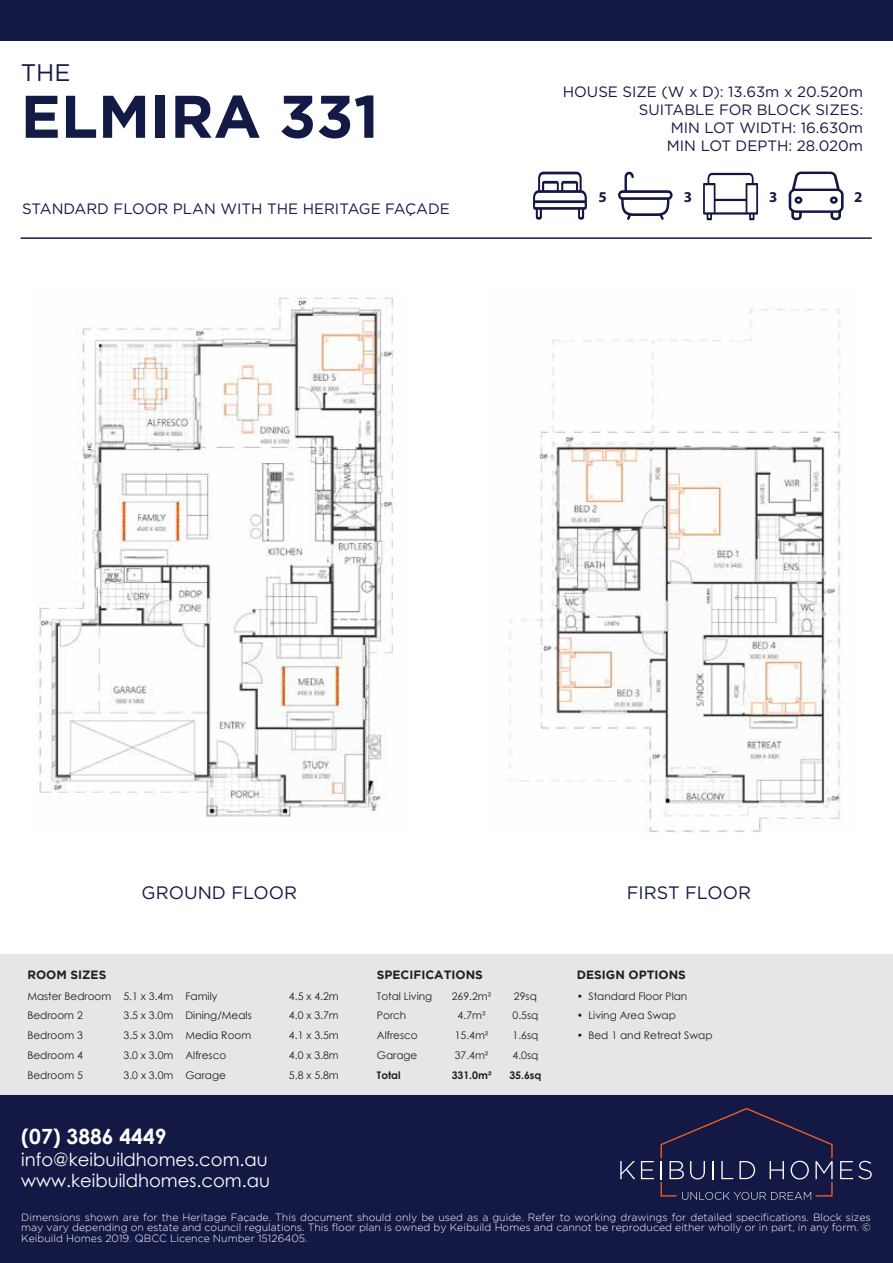
<style>
.page{position:relative;width:893px;height:1263px;background:#fff}
.page>*{position:absolute;margin:0;border:0;box-sizing:border-box;transform-origin:0 0}
.t1{font:700 60px "Gotham";color:#131a45}
.t2{font:24px "Gotham";color:#131a45}
.t3{font:700 21px "Century Gothic";color:#fff}
.t4{font:18px/21.6px "Century Gothic";color:#fff}
.t5{font:18px "Gotham";color:#131a45}
.t6{font:15px/18px "Gotham";color:#131a45;text-align:right}
.t7{font:700 15px "Myriad Pro";color:#131a45}
.t8{font:700 12px "Gotham";color:#231f20}
.t9{font:300 10.5px/10.5px "Gotham";color:#fff;text-align:justify}
.t10{font:10.5px "Century Gothic";color:#231f20}
.t11{font:700 10.5px "Century Gothic";color:#231f20}
</style>
<div class="page">
<div style="left:0;top:1094px;width:893px;height:169px;background:#131844"></div>
<div style="left:0;top:954px;width:893px;height:140px;background:#e6e6e6"></div>
<svg style="left:533px;top:172px;width:54px;height:48px"></svg>
<svg style="left:618px;top:172px;width:55px;height:48px"></svg>
<svg style="left:703px;top:173px;width:55px;height:47px"></svg>
<svg style="left:789px;top:172px;width:55px;height:48px"></svg>
<div style="left:0;top:0;width:893px;height:40px;background:#131a45"></div>
<hr style="left:21px;top:237px;width:851px;height:2px;background:#131a45">
<svg style="left:840px;top:1161px;width:32px;height:18px"></svg>
<svg style="left:641px;top:1161px;width:13px;height:18px"></svg>
<svg style="left:620px;top:1161px;width:15px;height:18px"></svg>
<svg style="left:660px;top:1108px;width:173px;height:92px"></svg>
<img style="left:38px;top:297px;width:357px;height:520px">
<img style="left:509px;top:308px;width:332px;height:524px">
<h2 class="t2" style="left:21px;top:57px;width:51px">THE</h2>
<h1 class="t1" style="left:21px;top:82px;width:360px">ELMIRA 331</h1>
<h3 class="t6" style="left:22px;top:199px;width:429px">STANDARD FLOOR PLAN WITH THE HERITAGE FAÇADE</h3>
<h3 class="t6" style="left:563px;top:82px;width:302px">HOUSE SIZE (W x D): 13.63m x 20.520m<br>SUITABLE FOR BLOCK SIZES:<br>MIN LOT WIDTH: 16.630m<br>MIN LOT DEPTH: 28.020m</h3>
<h3 class="t7" style="left:599px;top:187px;width:10px">5</h3>
<h3 class="t7" style="left:684px;top:187px;width:10px">3</h3>
<h3 class="t7" style="left:769px;top:187px;width:10px">3</h3>
<h3 class="t7" style="left:854px;top:187px;width:10px">2</h3>
<h3 class="t5" style="left:142px;top:881px;width:157px">GROUND FLOOR</h3>
<h3 class="t5" style="left:627px;top:881px;width:126px">FIRST FLOOR</h3>
<p class="t8" style="left:27px;top:967px;width:81px">ROOM SIZES</p>
<p class="t8" style="left:377px;top:967px;width:108px">SPECIFICATIONS</p>
<p class="t8" style="left:577px;top:967px;width:111px">DESIGN OPTIONS</p>
<p class="t10" style="left:27px;top:988px;width:192px">Master Bedroom 5.1 x 3.4m Family</p>
<p class="t10" style="left:289px;top:988px;width:51px">4.5 x 4.2m</p>
<p class="t10" style="left:377px;top:988px;width:57px">Total Living</p>
<p class="t10" style="left:452px;top:988px;width:41px">269.2m²</p>
<p class="t10" style="left:514px;top:988px;width:24px">29sq</p>
<p class="t10" style="left:577px;top:988px;width:112px">• Standard Floor Plan</p>
<p class="t10" style="left:27px;top:1008px;width:57px">Bedroom 2</p>
<p class="t10" style="left:124px;top:1008px;width:130px">3.5 x 3.0m Dining/Meals</p>
<p class="t10" style="left:289px;top:1008px;width:51px">4.0 x 3.7m</p>
<p class="t10" style="left:377px;top:1008px;width:31px">Porch</p>
<p class="t10" style="left:458px;top:1008px;width:29px">4.7m²</p>
<p class="t10" style="left:512px;top:1008px;width:27px">0.5sq</p>
<p class="t10" style="left:577px;top:1008px;width:100px">• Living Area Swap</p>
<p class="t10" style="left:27px;top:1028px;width:57px">Bedroom 3</p>
<p class="t10" style="left:124px;top:1028px;width:129px">3.5 x 3.0m Media Room</p>
<p class="t10" style="left:289px;top:1028px;width:51px">4.1 x 3.5m</p>
<p class="t10" style="left:377px;top:1028px;width:42px">Alfresco</p>
<p class="t10" style="left:455px;top:1028px;width:35px">15.4m²</p>
<p class="t10" style="left:512px;top:1028px;width:27px">1.6sq</p>
<p class="t10" style="left:577px;top:1028px;width:137px">• Bed 1 and Retreat Swap</p>
<p class="t10" style="left:27px;top:1048px;width:57px">Bedroom 4</p>
<p class="t10" style="left:124px;top:1048px;width:104px">3.0 x 3.0m Alfresco</p>
<p class="t10" style="left:289px;top:1048px;width:51px">4.0 x 3.8m</p>
<p class="t10" style="left:377px;top:1048px;width:42px">Garage</p>
<p class="t10" style="left:455px;top:1048px;width:35px">37.4m²</p>
<p class="t10" style="left:513px;top:1048px;width:27px">4.0sq</p>
<p class="t10" style="left:27px;top:1068px;width:57px">Bedroom 5</p>
<p class="t10" style="left:124px;top:1068px;width:104px">3.0 x 3.0m Garage</p>
<p class="t10" style="left:289px;top:1068px;width:51px">5.8 x 5.8m</p>
<p class="t11" style="left:377px;top:1067px;width:25px">Total</p>
<p class="t11" style="left:452px;top:1067px;width:41px">331.0m²</p>
<p class="t11" style="left:509px;top:1067px;width:34px">35.6sq</p>
<h3 class="t3" style="left:21px;top:1120px;width:147px">(07) 3886 4449</h3>
<h3 class="t4" style="left:21px;top:1148px;width:250px">info@keibuildhomes.com.au www.keibuildhomes.com.au</h3>
<p class="t9" style="left:21px;top:1212px;width:851px">Dimensions shown are for the Heritage Façade. This document should only be used as a guide. Refer to working drawings for detailed specifications. Block sizes may vary depending on estate and council regulations. This floor plan is owned by Keibuild Homes and cannot be reproduced either wholly or in part, in any form. © Keibuild Homes 2019. QBCC Licence Number 15126405.</p>
</div>
